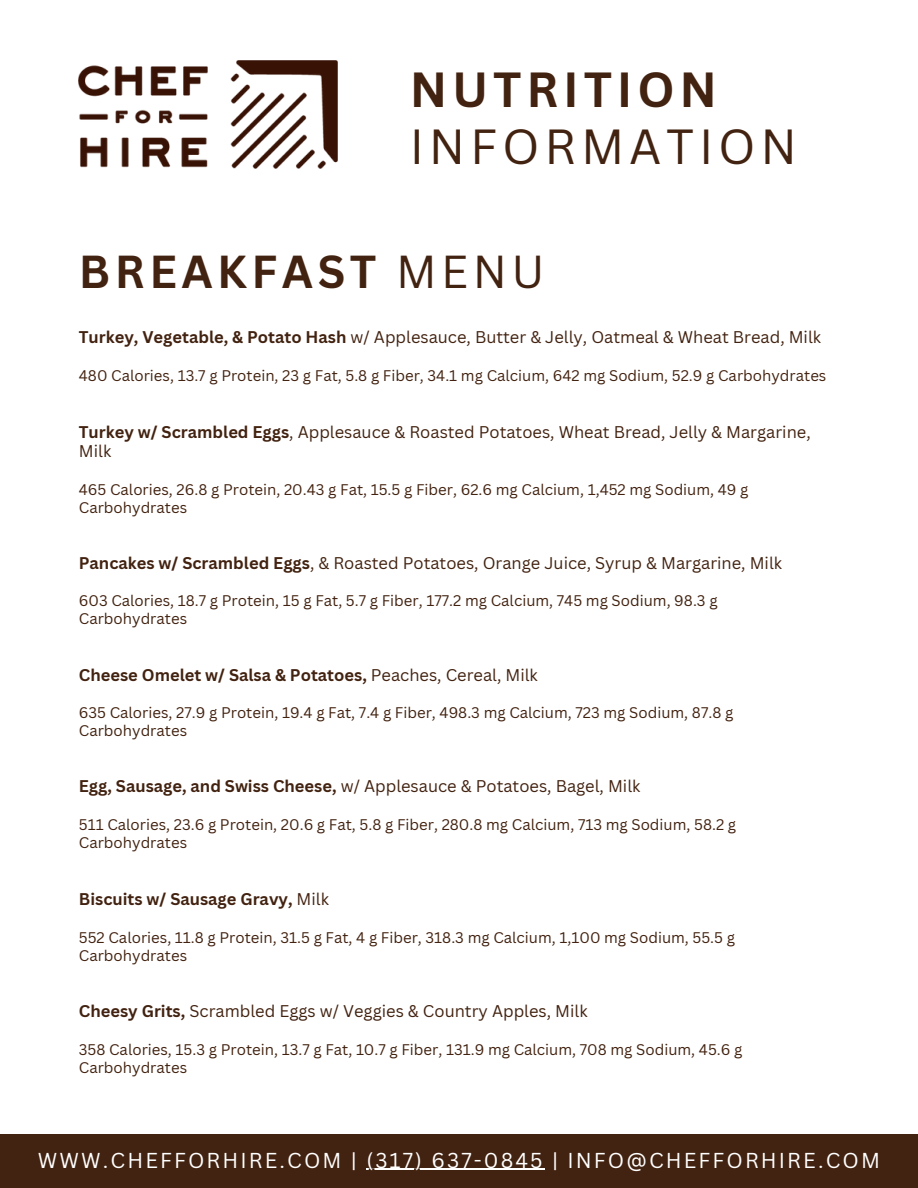
<style>
.page{position:relative;width:918px;height:1188px;background:#fff}
.page>*{position:absolute;margin:0;border:0;box-sizing:border-box;transform-origin:0 0}
.t1{font:48px/57.3px "Canva Sans";letter-spacing:.1em;color:#422210}
.t2{font:700 45px "Canva Sans";letter-spacing:.1em;color:#422210}
.t3{font:21px "Canva Sans";letter-spacing:.1em;color:#fff}
.t4{font:16.5px/19.2px "Canva Sans";color:#422210}
.t5{font:700 16.5px "Canva Sans";color:#422210}
.t6{font:15px/18px "Canva Sans";color:#422210}
.s1{font-weight:700}
.s2{font-weight:400}
</style>
<div class="page">
<img style="left:79px;top:61px;width:259px;height:108px">
<div style="left:0;top:1134px;width:918px;height:54px;background:#422210"></div>
<hr style="left:366px;top:1169px;width:179px;height:1px;background:#fff">
<h2 class="t1" style="left:410px;top:60px;width:389px"><span class="s1">NUTRITION<br></span>INFORMATION</h2>
<p class="t2" style="left:79px;top:240px;width:467px">BREAKFAST <span class="s2">MENU</span></p>
<h1 class="t4" style="left:79px;top:327px;width:744px"><span class="s1">Turkey, Vegetable, &amp; Potato Hash</span> w/ Applesauce, Butter &amp; Jelly, Oatmeal &amp; Wheat Bread, Milk</h1>
<h1 class="t6" style="left:79px;top:367px;width:749px">480 Calories, 13.7 g Protein, 23 g Fat, 5.8 g Fiber, 34.1 mg Calcium, 642 mg Sodium, 52.9 g Carbohydrates</h1>
<p class="t4" style="left:79px;top:422px;width:733px"><span class="s1">Turkey w/ Scrambled Eggs</span>, Applesauce &amp; Roasted Potatoes, Wheat Bread, Jelly &amp; Margarine,<br>Milk</p>
<p class="t6" style="left:79px;top:480px;width:671px">465 Calories, 26.8 g Protein, 20.43 g Fat, 15.5 g Fiber, 62.6 mg Calcium, 1,452 mg Sodium, 49 g<br>Carbohydrates</p>
<p class="t4" style="left:79px;top:553px;width:705px"><span class="s1">Pancakes w/ Scrambled Eggs</span>, &amp; Roasted Potatoes, Orange Juice, Syrup &amp; Margarine, Milk</p>
<p class="t6" style="left:79px;top:592px;width:640px">603 Calories, 18.7 g Protein, 15 g Fat, 5.7 g Fiber, 177.2 mg Calcium, 745 mg Sodium, 98.3 g<br>Carbohydrates</p>
<p class="t5" style="left:79px;top:663px;width:460px">Cheese Omelet w/ Salsa &amp; Potatoes, <span class="s2">Peaches, Cereal, Milk</span></p>
<p class="t6" style="left:79px;top:703px;width:656px">635 Calories, 27.9 g Protein, 19.4 g Fat, 7.4 g Fiber, 498.3 mg Calcium, 723 mg Sodium, 87.8 g<br>Carbohydrates</p>
<p class="t4" style="left:79px;top:776px;width:563px"><span class="s1">Egg, Sausage, and Swiss Cheese,</span> w/ Applesauce &amp; Potatoes, Bagel, Milk</p>
<p class="t6" style="left:79px;top:815px;width:659px">511 Calories, 23.6 g Protein, 20.6 g Fat, 5.8 g Fiber, 280.8 mg Calcium, 713 mg Sodium, 58.2 g<br>Carbohydrates</p>
<p class="t5" style="left:79px;top:887px;width:252px">Biscuits w/ Sausage Gravy, <span class="s2">Milk</span></p>
<p class="t6" style="left:79px;top:928px;width:658px">552 Calories, 11.8 g Protein, 31.5 g Fat, 4 g Fiber, 318.3 mg Calcium, 1,100 mg Sodium, 55.5 g<br>Carbohydrates</p>
<p class="t4" style="left:79px;top:1001px;width:510px"><span class="s1">Cheesy Grits,</span> Scrambled Eggs w/ Veggies &amp; Country Apples, Milk</p>
<p class="t6" style="left:79px;top:1040px;width:665px">358 Calories, 15.3 g Protein, 13.7 g Fat, 10.7 g Fiber, 131.9 mg Calcium, 708 mg Sodium, 45.6 g<br>Carbohydrates</p>
<p class="t3" style="left:38px;top:1145px;width:843px">WWW.CHEFFORHIRE.COM | (317) 637-0845 | INFO@CHEFFORHIRE.COM</p>
</div>
